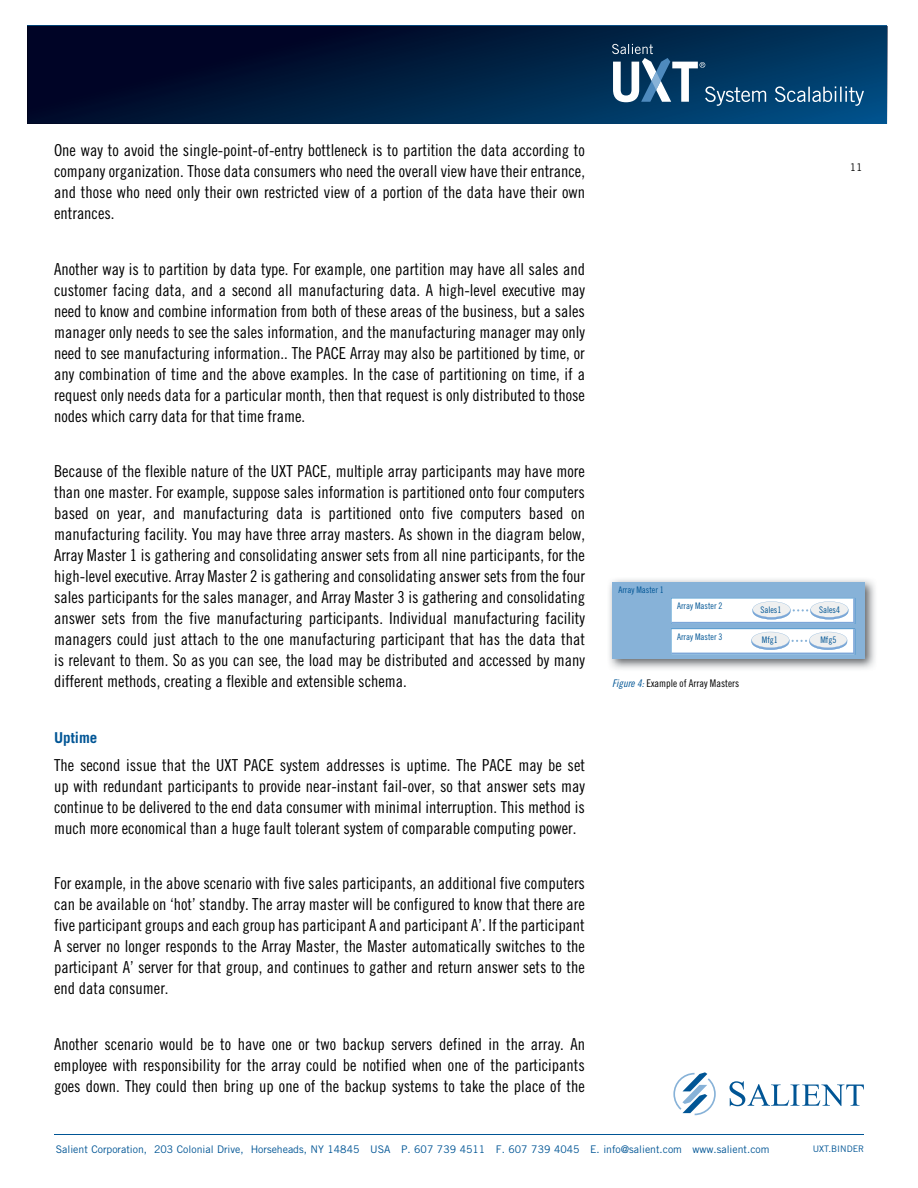
<style>
.page{position:relative;width:918px;height:1188px;background:#fff}
.page>*{position:absolute;margin:0;border:0;box-sizing:border-box;transform-origin:0 0}
.t1{font:16.5px/21px "Trade Gothic LT Std Cn 18";color:#000;text-align:justify}
.t2{font:700 15px "Trade Gothic LT Std";color:#005595}
.t3{font:10.5px "Trade Gothic LT Std";color:#005595}
.t4{font:10.5px "Trade Gothic LT Std Cn 18";color:#000}
.t5{font:10.5px "Trade Gothic LT Std";color:#000}
.t6{font:9px "Trade Gothic LT Std Cn 18";color:#005595}
.t7{font:9px "Trade Gothic LT Std";color:#005595}
.s1{font-family:"Trade Gothic LT Std Cn 18 Obl";color:#005595}
</style>
<div class="page">
<img style="left:27px;top:26px;width:860px;height:98px">
<svg style="left:612px;top:44px;width:252px;height:62px;background:#245479"></svg>
<hr style="left:54px;top:1135px;width:810px;height:1px;background:#005595">
<svg style="left:673px;top:1072px;width:43px;height:43px"></svg>
<svg style="left:729px;top:1081px;width:135px;height:25px"></svg>
<img style="left:609px;top:579px;width:266px;height:90px">
<div style="left:612px;top:582px;width:253px;height:77px;background:#87b2d8"></div>
<svg style="left:671px;top:598px;width:184px;height:57px"></svg>
<p class="t1" style="left:54px;top:140px;width:532px">One way to avoid the single-point-of-entry bottleneck is to partition the data according to company organization. Those data consumers who need the overall view have their entrance, and those who need only their own restricted view of a portion of the data have their own entrances.</p>
<p class="t1" style="left:54px;top:258px;width:533px">Another way is to partition by data type. For example, one partition may have all sales and customer facing data, and a second all manufacturing data. A high-level executive may need to know and combine information from both of these areas of the business, but a sales manager only needs to see the sales information, and the manufacturing manager may only need to see manufacturing information.. The PACE Array may also be partitioned by time, or any combination of time and the above examples. In the case of partitioning on time, if a request only needs data for a particular month, then that request is only distributed to those nodes which carry data for that time frame.</p>
<p class="t1" style="left:54px;top:461px;width:533px">Because of the flexible nature of the UXT PACE, multiple array participants may have more than one master. For example, suppose sales information is partitioned onto four computers based on year, and manufacturing data is partitioned onto five computers based on manufacturing facility. You may have three array masters. As shown in the diagram below, Array Master 1 is gathering and consolidating answer sets from all nine participants, for the high-level executive. Array Master 2 is gathering and consolidating answer sets from the four sales participants for the sales manager, and Array Master 3 is gathering and consolidating answer sets from the five manufacturing participants. Individual manufacturing facility managers could just attach to the one manufacturing participant that has the data that is relevant to them. So as you can see, the load may be distributed and accessed by many different methods, creating a flexible and extensible schema.</p>
<p class="t2" style="left:54px;top:728px;width:45px">Uptime</p>
<p class="t1" style="left:54px;top:754px;width:532px">The second issue that the UXT PACE system addresses is uptime. The PACE may be set up with redundant participants to provide near-instant fail-over, so that answer sets may continue to be delivered to the end data consumer with minimal interruption. This method is much more economical than a huge fault tolerant system of comparable computing power.</p>
<p class="t1" style="left:54px;top:873px;width:532px">For example, in the above scenario with five sales participants, an additional five computers can be available on ‘hot’ standby. The array master will be configured to know that there are five participant groups and each group has participant A and participant A’. If the participant A server no longer responds to the Array Master, the Master automatically switches to the participant A’ server for that group, and continues to gather and return answer sets to the end data consumer.</p>
<p class="t1" style="left:54px;top:1033px;width:533px">Another scenario would be to have one or two backup servers defined in the array. An employee with responsibility for the array could be notified when one of the participants goes down. They could then bring up one of the backup systems to take the place of the</p>
<p class="t5" style="left:850px;top:161px;width:14px">11</p>
<p class="t6" style="left:618px;top:585px;width:47px">Array Master 1</p>
<p class="t6" style="left:677px;top:601px;width:47px">Array Master 2</p>
<p class="t6" style="left:760px;top:604px;width:23px">Sales1</p>
<p class="t6" style="left:819px;top:604px;width:23px">Sales4</p>
<p class="t6" style="left:677px;top:631px;width:47px">Array Master 3</p>
<p class="t6" style="left:762px;top:635px;width:18px">Mfg1</p>
<p class="t6" style="left:820px;top:635px;width:18px">Mfg5</p>
<p class="t4" style="left:612px;top:677px;width:129px"><span class="s1">Figure 4:</span> Example of Array Masters</p>
<p class="t3" style="left:56px;top:1143px;width:715px">Salient Corporation, 203 Colonial Drive, Horseheads, NY 14845 USA P. 607 739 4511 F. 607 739 4045 E. info@salient.com www.salient.com</p>
<p class="t7" style="left:813px;top:1143px;width:53px">UXT.BINDER</p>
</div>
